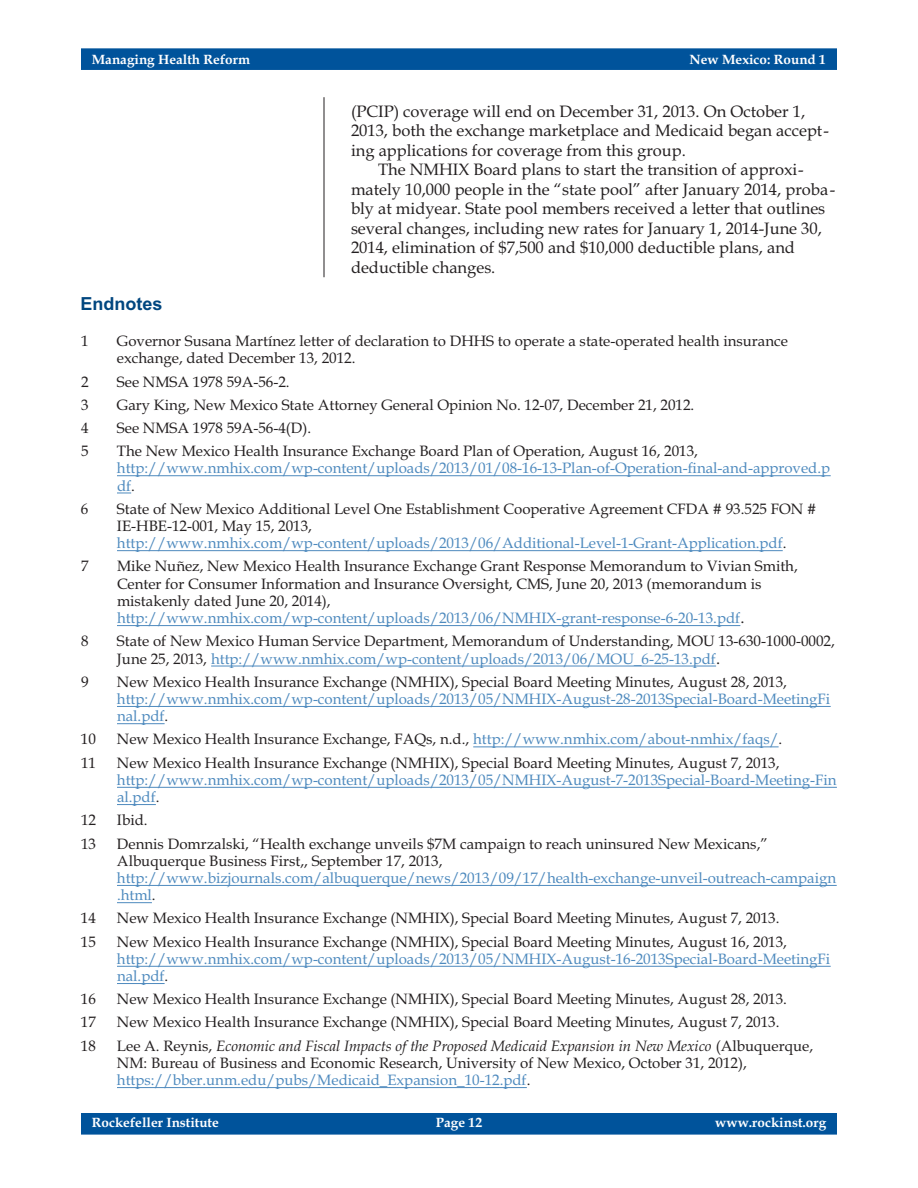
<style>
.page{position:relative;width:918px;height:1188px;background:#fff}
.page>*{position:absolute;margin:0;border:0;box-sizing:border-box;transform-origin:0 0}
.t1{font:700 18px "Arial";color:#00467f}
.t2{font:16.5px "Book Antiqua";color:#231f20}
.t3{font:15px/17.2px "Book Antiqua";color:#231f20}
.t4{font:15px/17.2px "Book Antiqua";color:#4e8abe}
.t5{font:700 13.5px "Book Antiqua";color:#fff}
.s1{color:#231f20}
.s2{color:#4e8abe}
.s3{font-size:16.5px}
.s4{font-style:italic}
</style>
<div class="page">
<hr style="left:324px;top:97px;width:1px;height:180px;background:#231f20">
<div style="left:81px;top:48px;width:756px;height:22px;background:#00539b"></div>
<div style="left:81px;top:1113px;width:756px;height:22px;background:#00539b"></div>
<hr style="left:117px;top:475px;width:714px;height:1px;background:#4e8abe">
<svg style="left:117px;top:493px;width:14px;height:1px"></svg>
<hr style="left:117px;top:550px;width:666px;height:1px;background:#4e8abe">
<hr style="left:117px;top:625px;width:623px;height:1px;background:#4e8abe">
<hr style="left:211px;top:666px;width:505px;height:1px;background:#4e8abe">
<hr style="left:117px;top:706px;width:714px;height:1px;background:#4e8abe">
<hr style="left:117px;top:723px;width:48px;height:1px;background:#4e8abe">
<hr style="left:473px;top:746px;width:306px;height:1px;background:#4e8abe">
<hr style="left:117px;top:787px;width:720px;height:1px;background:#4e8abe">
<hr style="left:117px;top:804px;width:39px;height:1px;background:#4e8abe">
<hr style="left:117px;top:885px;width:720px;height:1px;background:#4e8abe">
<hr style="left:117px;top:902px;width:35px;height:1px;background:#4e8abe">
<hr style="left:117px;top:966px;width:714px;height:1px;background:#4e8abe">
<hr style="left:117px;top:983px;width:48px;height:1px;background:#4e8abe">
<hr style="left:117px;top:1087px;width:410px;height:1px;background:#4e8abe">
<p class="t5" style="left:92px;top:54px;width:160px">Managing Health Reform</p>
<p class="t5" style="left:689px;top:54px;width:138px">New Mexico: Round 1</p>
<p class="t2" style="left:351px;top:105px;width:456px">(PCIP) coverage will end on December 31, 2013. On October 1,</p>
<p class="t2" style="left:351px;top:124px;width:480px">2013, both the exchange marketplace and Medicaid began accept-</p>
<p class="t2" style="left:351px;top:144px;width:336px">ing applications for coverage from this group.</p>
<p class="t2" style="left:378px;top:163px;width:427px">The NMHIX Board plans to start the transition of approxi-</p>
<p class="t2" style="left:351px;top:183px;width:486px">mately 10,000 people in the “state pool” after January 2014, proba-</p>
<p class="t2" style="left:351px;top:202px;width:476px">bly at midyear. State pool members received a letter that outlines</p>
<p class="t2" style="left:351px;top:222px;width:472px">several changes, including new rates for January 1, 2014-June 30,</p>
<p class="t2" style="left:351px;top:241px;width:446px">2014, elimination of $7,500 and $10,000 deductible plans, and</p>
<p class="t2" style="left:351px;top:261px;width:146px">deductible changes.</p>
<p class="t1" style="left:80px;top:297px;width:84px">Endnotes</p>
<p class="t3" style="left:81px;top:334px;width:9px">1</p>
<p class="t3" style="left:117px;top:334px;width:672px">Governor Susana Martínez letter of declaration to DHHS to operate a state-operated health insurance exchange, dated December 13, 2012.</p>
<p class="t3" style="left:81px;top:375px;width:9px">2</p>
<p class="t3" style="left:117px;top:375px;width:174px">See NMSA 1978 59A-56-2.</p>
<p class="t3" style="left:81px;top:398px;width:9px">3</p>
<p class="t3" style="left:117px;top:398px;width:579px">Gary King, New Mexico State Attorney General Opinion No. 12-07, December 21, 2012.</p>
<p class="t3" style="left:81px;top:421px;width:9px">4</p>
<p class="t3" style="left:117px;top:421px;width:196px">See NMSA 1978 59A-56-4(D).</p>
<p class="t3" style="left:81px;top:444px;width:9px">5</p>
<p class="t3" style="left:117px;top:444px;width:582px">The New Mexico Health Insurance Exchange Board Plan of Operation, August 16, 2013,</p>
<p class="t4" style="left:117px;top:461px;width:715px">http://www.nmhix.com/wp-content/uploads/2013/01/08-16-13-Plan-of-Operation-final-and-approved.p df<span class="s1">.</span></p>
<p class="t3" style="left:81px;top:502px;width:9px">6</p>
<p class="t3" style="left:117px;top:502px;width:701px">State of New Mexico Additional Level One Establishment Cooperative Agreement CFDA # 93.525 FON #<br>IE-HBE-12-001, May 15, 2013, <span class="s2">http://www.nmhix.com/wp-content/uploads/2013/06/Additional-Level-1-Grant-Application.pdf</span>.</p>
<p class="t3" style="left:81px;top:559px;width:9px">7</p>
<p class="t3" style="left:117px;top:559px;width:682px">Mike Nuñez, New Mexico Health Insurance Exchange Grant Response Memorandum to Vivian Smith, Center for Consumer Information and Insurance Oversight, CMS, June 20, 2013 (memorandum is mistakenly dated June 20, 2014), <span class="s2">http://www.nmhix.com/wp-content/uploads/2013/06/NMHIX-grant-response-6-20-13.pdf</span><span class="s3">.</span></p>
<p class="t3" style="left:81px;top:634px;width:9px">8</p>
<p class="t3" style="left:117px;top:634px;width:719px">State of New Mexico Human Service Department, Memorandum of Understanding, MOU 13-630-1000-0002,<br>June 25, 2013, <span class="s2">http://www.nmhix.com/wp-content/uploads/2013/06/MOU_6-25-13.pdf</span><span class="s3">.</span></p>
<p class="t3" style="left:81px;top:675px;width:9px">9</p>
<p class="t3" style="left:117px;top:675px;width:671px">New Mexico Health Insurance Exchange (NMHIX), Special Board Meeting Minutes, August 28, 2013,</p>
<p class="t4" style="left:117px;top:692px;width:715px">http://www.nmhix.com/wp-content/uploads/2013/05/NMHIX-August-28-2013Special-Board-MeetingFi nal.pdf<span class="s1">.</span></p>
<p class="t3" style="left:81px;top:733px;width:16px">10</p>
<p class="t3" style="left:117px;top:733px;width:667px">New Mexico Health Insurance Exchange, FAQs, n.d., <span class="s2">http://www.nmhix.com/about-nmhix/faqs/</span>.</p>
<p class="t3" style="left:81px;top:756px;width:16px">11</p>
<p class="t3" style="left:117px;top:756px;width:664px">New Mexico Health Insurance Exchange (NMHIX), Special Board Meeting Minutes, August 7, 2013,</p>
<p class="t4" style="left:117px;top:773px;width:721px">http://www.nmhix.com/wp-content/uploads/2013/05/NMHIX-August-7-2013Special-Board-Meeting-Fin al.pdf<span class="s1">.</span></p>
<p class="t3" style="left:81px;top:813px;width:16px">12</p>
<p class="t3" style="left:117px;top:813px;width:32px">Ibid.</p>
<p class="t3" style="left:81px;top:837px;width:16px">13</p>
<p class="t3" style="left:117px;top:837px;width:652px">Dennis Domrzalski, “Health exchange unveils $7M campaign to reach uninsured New Mexicans,”<br>Albuquerque Business First,, September 17, 2013,</p>
<p class="t4" style="left:117px;top:871px;width:721px">http://www.bizjournals.com/albuquerque/news/2013/09/17/health-exchange-unveil-outreach-campaign .html<span class="s1">.</span></p>
<p class="t3" style="left:81px;top:911px;width:16px">14</p>
<p class="t3" style="left:117px;top:911px;width:664px">New Mexico Health Insurance Exchange (NMHIX), Special Board Meeting Minutes, August 7, 2013.</p>
<p class="t3" style="left:81px;top:935px;width:16px">15</p>
<p class="t3" style="left:117px;top:935px;width:671px">New Mexico Health Insurance Exchange (NMHIX), Special Board Meeting Minutes, August 16, 2013,</p>
<p class="t4" style="left:117px;top:952px;width:715px">http://www.nmhix.com/wp-content/uploads/2013/05/NMHIX-August-16-2013Special-Board-MeetingFi nal.pdf<span class="s1">.</span></p>
<p class="t3" style="left:81px;top:992px;width:16px">16</p>
<p class="t3" style="left:117px;top:992px;width:671px">New Mexico Health Insurance Exchange (NMHIX), Special Board Meeting Minutes, August 28, 2013.</p>
<p class="t3" style="left:81px;top:1016px;width:16px">17</p>
<p class="t3" style="left:117px;top:1016px;width:664px">New Mexico Health Insurance Exchange (NMHIX), Special Board Meeting Minutes, August 7, 2013.</p>
<p class="t3" style="left:81px;top:1039px;width:16px">18</p>
<p class="t3" style="left:117px;top:1039px;width:698px">Lee A. Reynis, <span class="s4">Economic and Fiscal Impacts of the Proposed Medicaid Expansion in New Mexico</span> (Albuquerque,<br>NM: Bureau of Business and Economic Research, University of New Mexico, October 31, 2012), <span class="s2">https://bber.unm.edu/pubs/Medicaid_Expansion_10-12.pdf</span>.</p>
<p class="t5" style="left:92px;top:1118px;width:129px">Rockefeller Institute</p>
<p class="t5" style="left:436px;top:1118px;width:48px">Page 12</p>
<p class="t5" style="left:715px;top:1118px;width:113px">www.rockinst.org</p>
</div>
